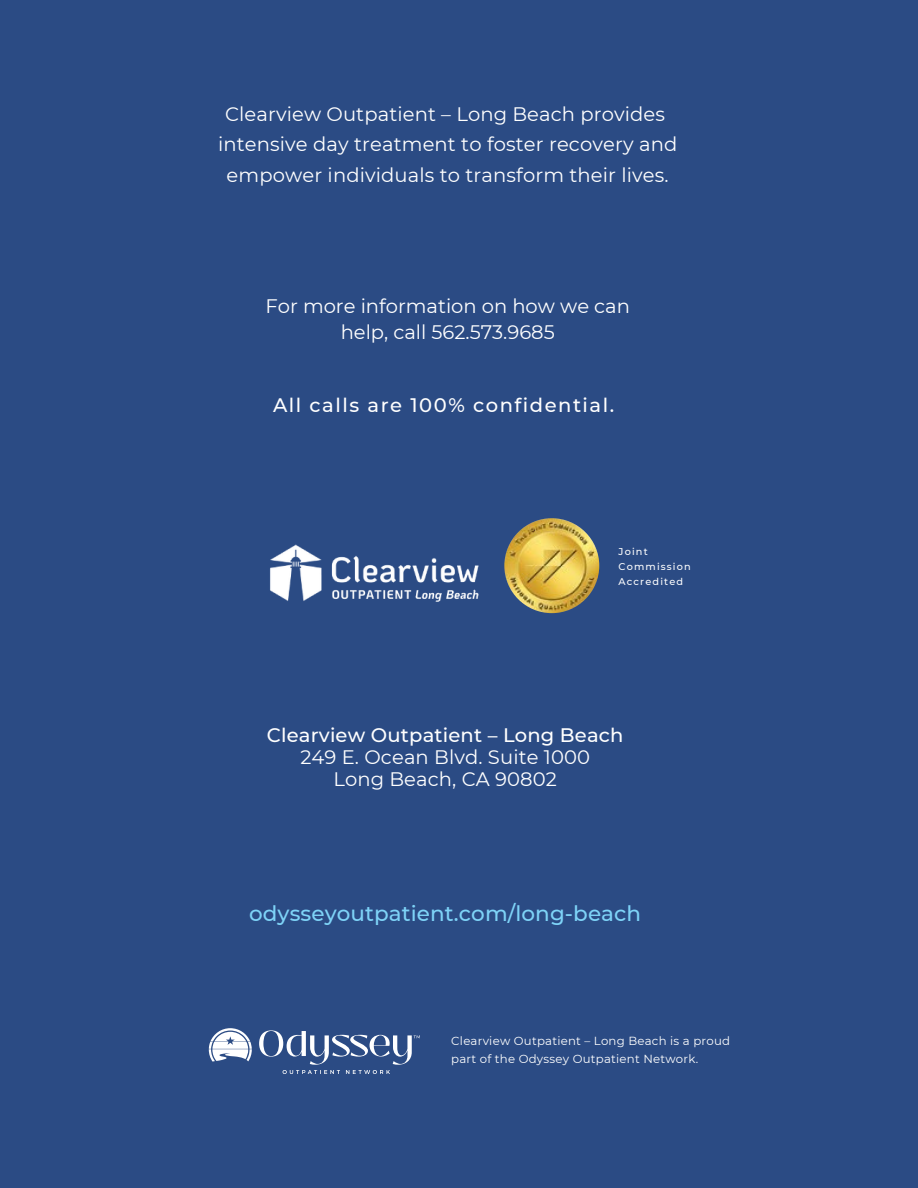
<style>
.page{position:relative;width:918px;height:1188px;background:#2b4b84}
.page>*{position:absolute;margin:0;border:0;box-sizing:border-box;transform-origin:0 0}
.t1{font:500 21.45px "Montserrat";letter-spacing:.005em;color:#7ed3f7}
.t2{font:19.5px/30.8px "Montserrat";letter-spacing:.005em;color:#fff;text-align:center}
.t3{font:500 19.5px "Montserrat";letter-spacing:.01em;color:#fff}
.t4{font:500 19.5px "Montserrat";letter-spacing:.08em;color:#fff}
.t5{font:11.7px/17.5px "Montserrat";letter-spacing:.02em;color:#fff}
.t6{font:500 9.75px/14.7px "Montserrat";letter-spacing:.115em;color:#fff}
</style>
<div class="page">
<svg style="left:209px;top:1028px;width:43px;height:34px"></svg>
<svg style="left:259px;top:1030px;width:161px;height:44px"></svg>
<img style="left:504px;top:518px;width:95px;height:95px;border-radius:50%">
<img style="left:270px;top:544px;width:209px;height:58px">
<p class="t2" style="left:218px;top:98px;width:461px">Clearview Outpatient – Long Beach provides intensive day treatment to foster recovery and empower individuals to transform their lives.</p>
<p class="t2" style="left:265px;top:292px;width:366px;line-height:26.4px">For more information on how we can help, call 562.573.9685</p>
<p class="t4" style="left:273px;top:392px;width:343px">All calls are 100% confidential.</p>
<p class="t6" style="left:619px;top:544px;width:74px">Joint<br>Commission<br>Accredited</p>
<p class="t3" style="left:267px;top:722px;width:358px">Clearview Outpatient – Long Beach</p>
<p class="t2" style="left:300px;top:746px;width:291px;line-height:21.9px">249 E. Ocean Blvd. Suite 1000<br>Long Beach, CA 90802</p>
<p class="t1" style="left:249px;top:899px;width:394px">odysseyoutpatient.com/long-beach</p>
<p class="t5" style="left:451px;top:1032px;width:280px">Clearview Outpatient – Long Beach is a proud part of the Odyssey Outpatient Network.</p>
</div>
